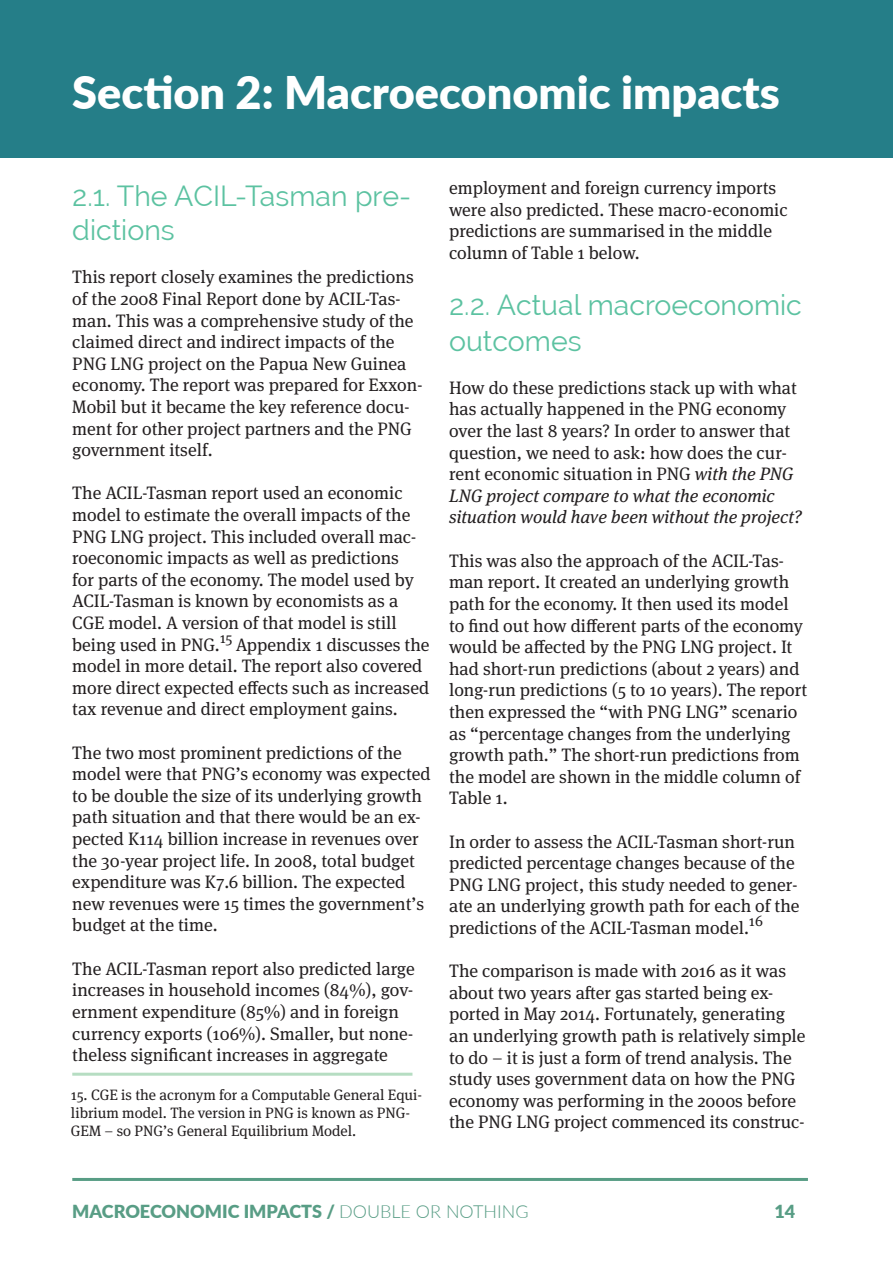
<style>
.page{position:relative;width:893px;height:1263px;background:#fff}
.page>*{position:absolute;margin:0;border:0;box-sizing:border-box;transform-origin:0 0}
.t1{font:900 45px "Lato";color:#fff}
.t2{font:28.5px/34.2px "Raleway";color:#5cc2a1}
.t3{font:18px/21.6px "Meta Serif Pro";color:#231f20}
.t4{font:900 18px "Lato";color:#589d85}
.t5{font:15px/18px "Meta Serif Pro";color:#231f20}
.s1{font-style:italic}
.s2{font-weight:300}
</style>
<div class="page">
<div style="left:0;top:0;width:893px;height:157px;background:#257e88"></div>
<hr style="left:72px;top:1178px;width:736px;height:3px;background:#589d85">
<hr style="left:72px;top:1073px;width:340px;height:3px;background:#b6ddc2">
<h1 class="t1" style="left:72px;top:58px;width:709px">Section 2: Macroeconomic impacts</h1>
<h2 class="t2" style="left:72px;top:179px;width:341px">2.1. The ACIL-Tasman pre&shy;dictions</h2>
<p class="t3" style="left:72px;top:265px;width:352px">This report closely examines the predictions of the 2008 Final Report done by ACIL-Tas&shy;man. This was a comprehensive study of the claimed direct and indirect impacts of the PNG LNG project on the Papua New Guinea economy. The report was prepared for Exxon-Mobil but it became the key reference docu&shy;ment for other project partners and the PNG government itself.</p>
<p class="t3" style="left:72px;top:481px;width:359px">The ACIL-Tasman report used an economic model to estimate the overall impacts of the PNG LNG project. This included overall mac&shy;roeconomic impacts as well as predictions<br>for parts of the economy. The model used by ACIL-Tasman is known by economists as a CGE model. A version of that model is still being used in PNG.<sup>15</sup> Appendix 1 discusses the model in more detail. The report also covered more direct expected effects such as increased tax revenue and direct employment gains.</p>
<p class="t3" style="left:72px;top:741px;width:360px">The two most prominent predictions of the model were that PNG’s economy was expected to be double the size of its underlying growth path situation and that there would be an ex&shy;pected K114 billion increase in revenues over the 30-year project life. In 2008, total budget expenditure was K7.6 billion. The expected new revenues were 15 times the government’s budget at the time.</p>
<p class="t3" style="left:72px;top:957px;width:344px">The ACIL-Tasman report also predicted large increases in household incomes (84%), gov&shy;ernment expenditure (85%) and in foreign currency exports (106%). Smaller, but none&shy;theless significant increases in aggregate</p>
<p class="t5" style="left:71px;top:1085px;width:353px">15. CGE is the acronym for a Computable General Equi&shy;librium model. The version in PNG is known as PNG-<br>GEM – so PNG’s General Equilibrium Model.</p>
<p class="t3" style="left:449px;top:176px;width:340px">employment and foreign currency imports were also predicted. These macro-economic predictions are summarised in the middle column of Table 1 below.</p>
<h2 class="t2" style="left:449px;top:287px;width:354px;line-height:36px">2.2. Actual macroeconomic outcomes</h2>
<p class="t3" style="left:449px;top:376px;width:354px">How do these predictions stack up with what has actually happened in the PNG economy over the last 8 years? In order to answer that question, we need to ask: how does the cur&shy;rent economic situation in PNG <span class="s1">with the PNG LNG project compare to what the economic situation would have been without the project?</span></p>
<p class="t3" style="left:449px;top:549px;width:359px">This was also the approach of the ACIL-Tas&shy;man report. It created an underlying growth path for the economy. It then used its model to find out how different parts of the economy would be affected by the PNG LNG project. It had short-run predictions (about 2 years) and long-run predictions (5 to 10 years). The report then expressed the “with PNG LNG” scenario as “percentage changes from the underlying growth path.” The short-run predictions from the model are shown in the middle column of Table 1.</p>
<p class="t3" style="left:449px;top:829px;width:352px">In order to assess the ACIL-Tasman short-run predicted percentage changes because of the PNG LNG project, this study needed to gener&shy;ate an underlying growth path for each of the predictions of the ACIL-Tasman model.<sup>16</sup></p>
<p class="t3" style="left:449px;top:959px;width:358px">The comparison is made with 2016 as it was about two years after gas started being ex&shy;ported in May 2014. Fortunately, generating an underlying growth path is relatively simple to do – it is just a form of trend analysis. The study uses government data on how the PNG economy was performing in the 2000s before the PNG LNG project commenced its construc-</p>
<p class="t4" style="left:72px;top:1198px;width:458px">MACROECONOMIC IMPACTS / <span class="s2">DOUBLE OR NOTHING</span></p>
<p class="t4" style="left:774px;top:1198px;width:22px">14</p>
</div>
